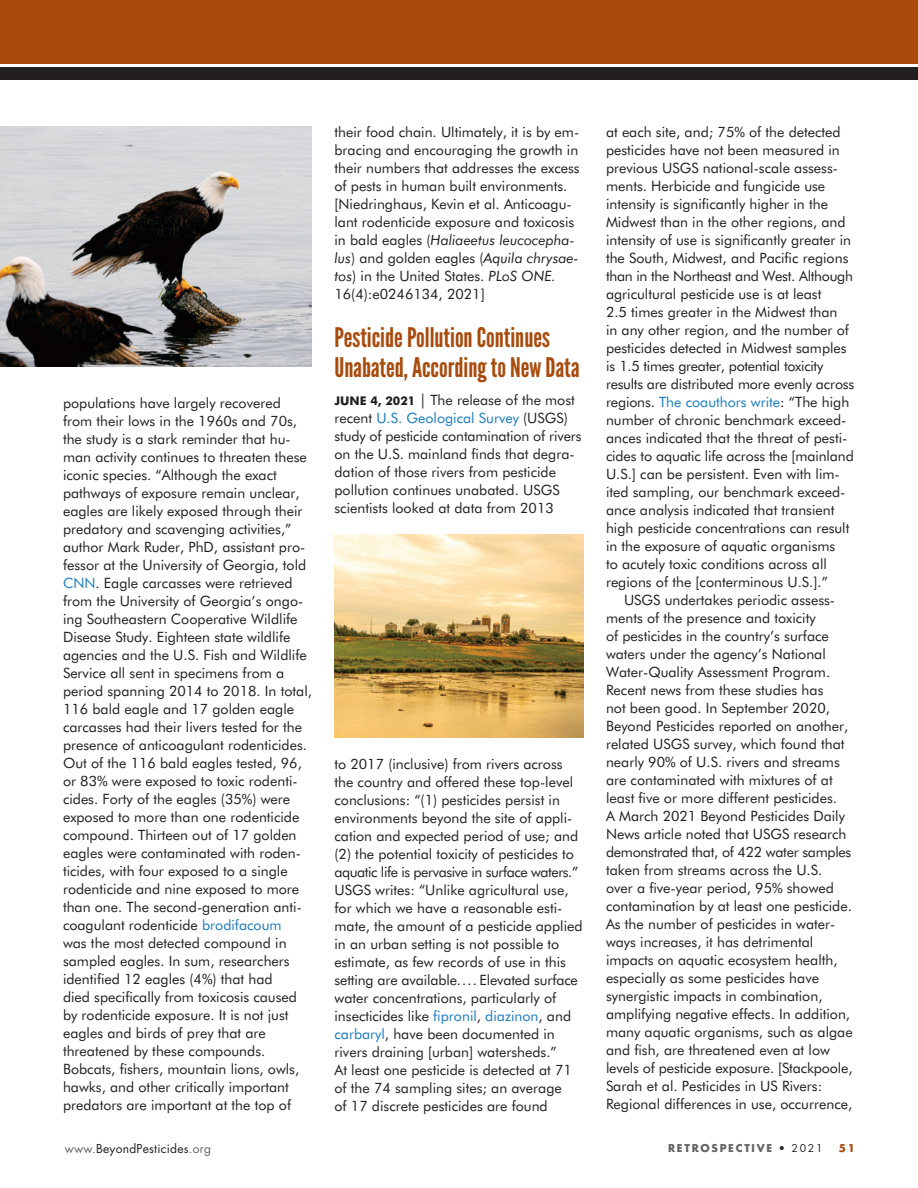
<style>
.page{position:relative;width:918px;height:1188px;background:#fff}
.page>*{position:absolute;margin:0;border:0;box-sizing:border-box;transform-origin:0 0}
.t1{font:27px/30px "League Gothic";color:#a84b0d}
.t2{font:14.25px/18px "Futura BT";color:#231f20}
.t3{font:12px "Futura Std";letter-spacing:.02em;color:#231f20}
.t4{font:700 10.5px "Futura Std";letter-spacing:.16em;color:#636366}
.t5{font:700 10.5px "Futura Std";color:#a84b0d}
.s1{color:#197bc0}
.s2{font-style:italic}
.s3{font-weight:700;font-size:12px}
.s4{font-size:15px}
.s5{color:#636366}
.s6{font-weight:400;color:#231f20}
</style>
<div class="page">
<img style="left:0;top:126px;width:312px;height:241px">
<img style="left:334px;top:535px;width:250px;height:203px">
<div style="left:0;top:67px;width:918px;height:12px;background:#231f20"></div>
<div style="left:0;top:0;width:918px;height:64px;background:#a84b0d"></div>
<p class="t2" style="left:63px;top:393px;width:251px">populations have largely recovered from their lows in the 1960s and 70s, the study is a stark reminder that hu&shy;man activity continues to threaten these iconic species. “Although the exact pathways of exposure remain unclear, eagles are likely exposed through their predatory and scavenging activities,” author Mark Ruder, PhD, assistant pro&shy;fessor at the University of Georgia, told <span class="s1">CNN</span>. Eagle carcasses were retrieved from the University of Georgia’s ongo&shy;ing Southeastern Cooperative Wildlife Disease Study. Eighteen state wildlife agencies and the U.S. Fish and Wildlife Service all sent in specimens from a period spanning 2014 to 2018. In total, 116 bald eagle and 17 golden eagle carcasses had their livers tested for the presence of anticoagulant rodenticides.<br>Out of the 116 bald eagles tested, 96, or 83% were exposed to toxic rodenti&shy;cides. Forty of the eagles (35%) were exposed to more than one rodenticide compound. Thirteen out of 17 golden eagles were contaminated with roden&shy;ticides, with four exposed to a single rodenticide and nine exposed to more than one. The second-generation anti&shy;coagulant rodenticide <span class="s1">brodifacoum<br></span>was the most detected compound in sampled eagles. In sum, researchers identified 12 eagles (4%) that had<br>died specifically from toxicosis caused by rodenticide exposure. It is not just eagles and birds of prey that are threatened by these compounds.<br>Bobcats, fishers, mountain lions, owls, hawks, and other critically important predators are important at the top of</p>
<p class="t2" style="left:334px;top:123px;width:247px">their food chain. Ultimately, it is by em&shy;bracing and encouraging the growth in their numbers that addresses the excess of pests in human built environments. [Niedringhaus, Kevin et al. Anticoagu&shy;lant rodenticide exposure and toxicosis in bald eagles (<span class="s2">Haliaeetus leucocepha&shy;lus</span>) and golden eagles (<span class="s2">Aquila chrysae&shy;tos</span>) in the United States. <span class="s2">PLoS ONE.<br></span>16(4):e0246134, 2021]</p>
<h1 class="t1" style="left:334px;top:322px;width:246px">Pesticide Pollution Continues<br>Unabated, According to New Data</h1>
<p class="t2" style="left:334px;top:391px;width:249px"><span class="s3">J UN E 4, 2021</span> <span class="s4">|</span> The release of the most recent <span class="s1">U.S. Geological Survey</span> (USGS) study of pesticide contamination of rivers on the U.S. mainland finds that degra&shy;dation of those rivers from pesticide pollution continues unabated. USGS scientists looked at data from 2013</p>
<p class="t2" style="left:334px;top:755px;width:250px">to 2017 (inclusive) from rivers across the country and offered these top-level conclusions: “(1) pesticides persist in environments beyond the site of appli&shy;cation and expected period of use; and (2) the potential toxicity of pesticides to aquatic life is pervasive in surface waters.” USGS writes: “Unlike agricultural use, for which we have a reasonable esti&shy;mate, the amount of a pesticide applied in an urban setting is not possible to estimate, as few records of use in this setting are available. . . . Elevated surface water concentrations, particularly of insecticides like <span class="s1">fipronil</span>, <span class="s1">diazinon</span>, and <span class="s1">carbaryl</span>, have been documented in rivers draining [urban] watersheds.”<br>At least one pesticide is detected at 71 of the 74 sampling sites; an average<br>of 17 discrete pesticides are found</p>
<p class="t2" style="left:606px;top:123px;width:250px">at each site, and; 75% of the detected pesticides have not been measured in previous USGS national-scale assess&shy;ments. Herbicide and fungicide use intensity is significantly higher in the Midwest than in the other regions, and intensity of use is significantly greater in the South, Midwest, and Pacific regions than in the Northeast and West. Although agricultural pesticide use is at least<br>2.5 times greater in the Midwest than<br>in any other region, and the number of pesticides detected in Midwest samples is 1.5 times greater, potential toxicity results are distributed more evenly across regions. <span class="s1">The coauthors write</span>: “The high number of chronic benchmark exceed&shy;ances indicated that the threat of pesti&shy;cides to aquatic life across the [mainland U.S.] can be persistent. Even with lim&shy;ited sampling, our benchmark exceed&shy;ance analysis indicated that transient high pesticide concentrations can result in the exposure of aquatic organisms<br>to acutely toxic conditions across all regions of the [conterminous U.S.].”</p>
<p class="t2" style="left:606px;top:591px;width:248px;text-indent:18px">USGS undertakes periodic assess&shy;ments of the presence and toxicity<br>of pesticides in the country’s surface waters under the agency’s National Water-Quality Assessment Program.<br>Recent news from these studies has<br>not been good. In September 2020, Beyond Pesticides reported on another, related USGS survey, which found that nearly 90% of U.S. rivers and streams are contaminated with mixtures of at least five or more different pesticides.<br>A March 2021 Beyond Pesticides Daily News article noted that USGS research demonstrated that, of 422 water samples taken from streams across the U.S. over a five-year period, 95% showed contamination by at least one pesticide.<br>As the number of pesticides in water&shy;ways increases, it has detrimental impacts on aquatic ecosystem health, especially as some pesticides have synergistic impacts in combination, amplifying negative effects. In addition, many aquatic organisms, such as algae and fish, are threatened even at low levels of pesticide exposure. [Stackpoole, Sarah et al. Pesticides in US Rivers:<br>Regional differences in use, occurrence,</p>
<p class="t3" style="left:65px;top:1141px;width:148px"><span class="s5">www.</span>BeyondPesticides<span class="s5">.org</span></p>
<p class="t4" style="left:668px;top:1141px;width:156px">RETROSPECTIVE <span class="s6">• 2021</span></p>
<p class="t5" style="left:839px;top:1141px;width:18px">51</p>
</div>
